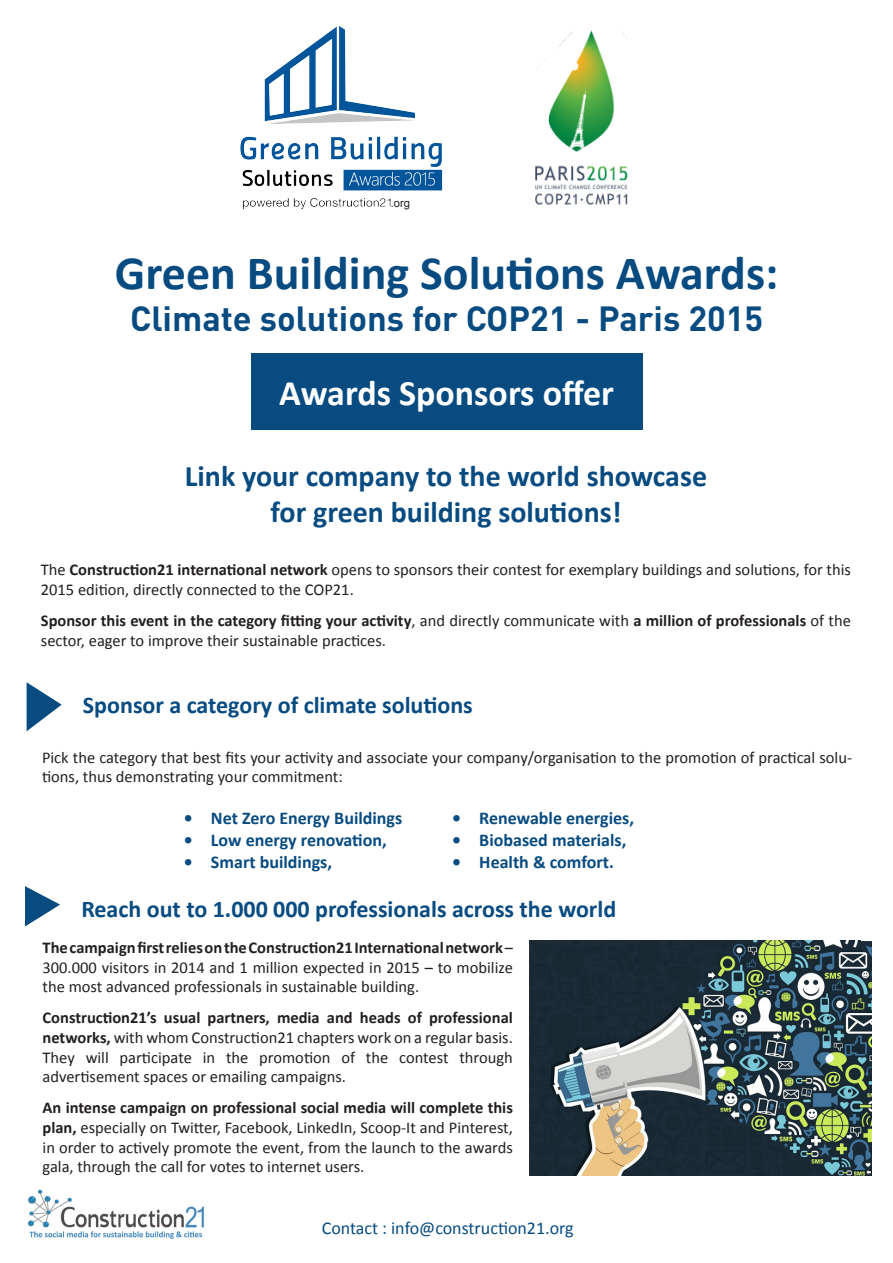
<style>
.page{position:relative;width:893px;height:1263px;background:#fff}
.page>*{position:absolute;margin:0;border:0;box-sizing:border-box;transform-origin:0 0}
.t1{font:700 48px "Calibri";color:#074b81}
.t2{font:700 36px "Calibri";color:#fff}
.t3{font:700 34.5px "DIN Pro";color:#074b81}
.t4{font:700 30px "Calibri";color:#074b81}
.t5{font:700 24px "Calibri";color:#074b81}
.t6{font:700 18px "Calibri";color:#074b81}
.t7{font:18px "Calibri";color:#074b81}
.t8{font:16.5px/19.8px "Calibri";color:#231f20}
.t9{font:11.25px "Arial";color:#231f20}
.s1{font-weight:700}
</style>
<div class="page">
<svg style="left:27px;top:682px;width:35px;height:49px"></svg>
<img style="left:240px;top:26px;width:203px;height:183px">
<img style="left:535px;top:30px;width:93px;height:175px">
<div style="left:251px;top:353px;width:391px;height:76px;background:#074b81"></div>
<svg style="left:25px;top:886px;width:35px;height:40px"></svg>
<img style="left:530px;top:940px;width:342px;height:235px">
<img style="left:27px;top:1189px;width:177px;height:50px">
<p class="t9" style="left:391px;top:195px;width:21px">.org</p>
<p class="t1" style="left:115px;top:239px;width:665px">Green Building Solutions Awards:</p>
<p class="t3" style="left:130px;top:295px;width:635px">Climate solutions for COP21 - Paris 2015</p>
<p class="t2" style="left:279px;top:367px;width:337px">Awards Sponsors offer</p>
<p class="t4" style="left:185px;top:455px;width:524px">Link your company to the world showcase</p>
<p class="t4" style="left:271px;top:491px;width:352px">for green building solutions!</p>
<p class="t8" style="left:41px;top:559px;width:812px">The <span class="s1">Construction21 international network</span> opens to sponsors their contest for exemplary buildings and solutions, for this<br>2015 edition, directly connected to the COP21.</p>
<p class="t8" style="left:41px;top:610px;width:812px"><span class="s1">Sponsor this event in the category fitting your activity</span>, and directly communicate with <span class="s1">a million of professionals</span> of the sector, eager to improve their sustainable practices.</p>
<p class="t5" style="left:83px;top:688px;width:391px">Sponsor a category of climate solutions</p>
<p class="t8" style="left:42px;top:747px;width:811px">Pick the category that best fits your activity and associate your company/organisation to the promotion of practical solu&shy;tions, thus demonstrating your commitment:</p>
<p class="t6" style="left:184px;top:806px;width:220px">• Net Zero Energy Buildings</p>
<p class="t6" style="left:184px;top:827px;width:204px">• Low energy renovation,</p>
<p class="t6" style="left:184px;top:849px;width:150px">• Smart buildings,</p>
<p class="t6" style="left:452px;top:806px;width:183px">• Renewable energies,</p>
<p class="t6" style="left:452px;top:827px;width:176px">• Biobased materials,</p>
<p class="t6" style="left:452px;top:849px;width:163px">• Health &amp; comfort.</p>
<p class="t5" style="left:81px;top:892px;width:536px">Reach out to 1.000 000 professionals across the world</p>
<p class="t8" style="left:43px;top:937px;width:472px;text-align:justify"><span class="s1">The campaign first relies on the Construction21 International network</span> – 300.000 visitors in 2014 and 1 million expected in 2015 – to mobilize the most advanced professionals in sustainable building.</p>
<p class="t8" style="left:43px;top:1007px;width:472px;text-align:justify"><span class="s1">Construction21’s usual partners, media and heads of professional networks,</span> with whom Construction21 chapters work on a regular basis.<br>They will participate in the promotion of the contest through advertisement spaces or emailing campaigns.</p>
<p class="t8" style="left:43px;top:1097px;width:472px;text-align:justify"><span class="s1">An intense campaign on professional social media will complete this plan,</span> especially on Twitter, Facebook, LinkedIn, Scoop-It and Pinterest, in order to actively promote the event, from the launch to the awards gala, through the call for votes to internet users.</p>
<p class="t7" style="left:322px;top:1215px;width:253px">Contact : info@construction21.org</p>
</div>
